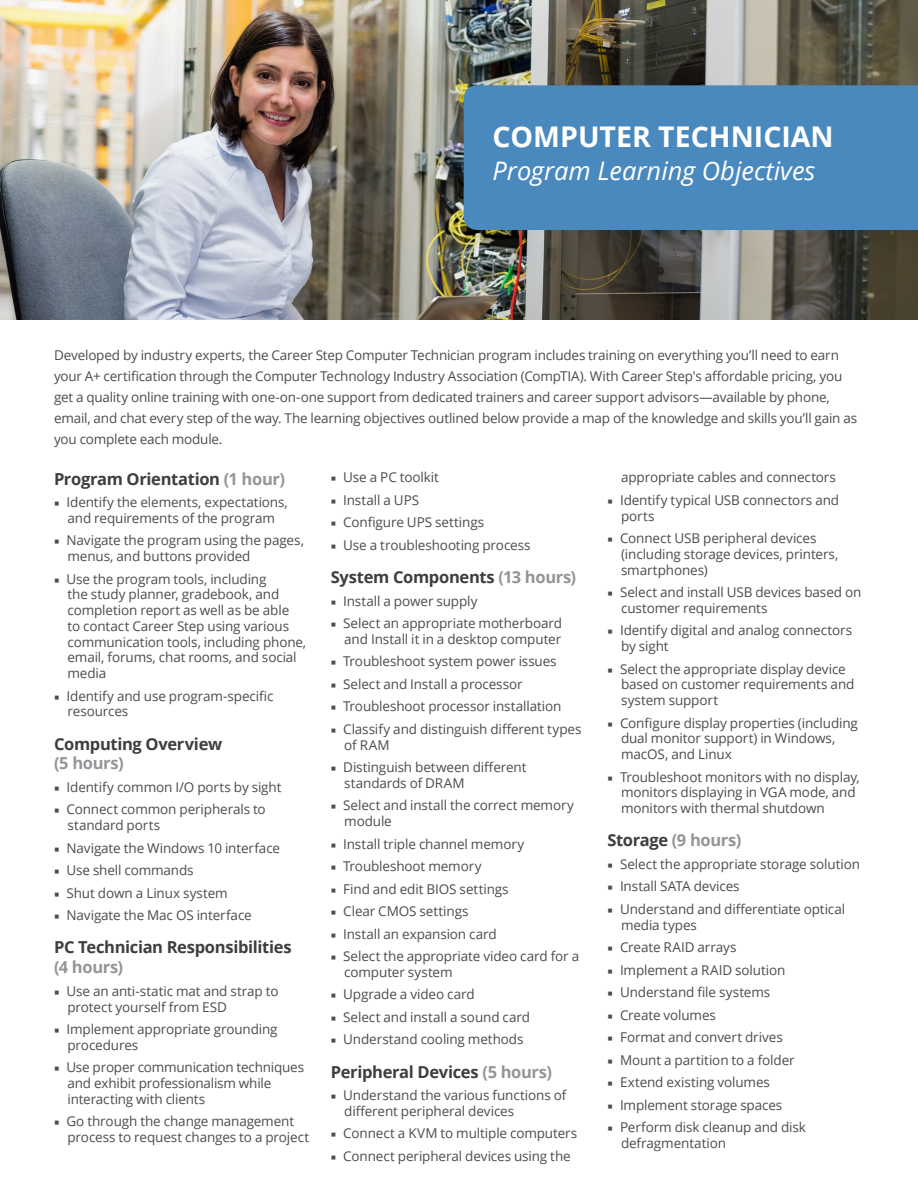
<style>
.page{position:relative;width:918px;height:1188px;background:#fff}
.page>*{position:absolute;margin:0;border:0;box-sizing:border-box;transform-origin:0 0}
.t1{font:700 28.5px "Open Sans";color:#fff}
.t2{font:italic 25.5px "Open Sans";color:#fff}
.Paragraph_Style_4{font:700 16.5px/19.8px "Open Sans";letter-spacing:-.02em;color:#3e3e3f}
.Paragraph_Style_3{font:700 16.5px "Open Sans";letter-spacing:-.02em;color:#3e3e3f}
.Paragraph_Style_3-2{font:700 16.5px "Open Sans";letter-spacing:-.02em;color:#939598}
.Headlines{font:13.5px/15.8px "Open Sans";letter-spacing:-.01em;color:#4b4c4d}
.s1{color:#939598}
.s2{font-family:"Minion Pro"}
.s3{color:#3e3e3f}
</style>
<div class="page">
<img style="left:0;top:0;width:918px;height:320px">
<div style="left:464px;top:85px;width:454px;height:145px;background:#4a89be"></div>
<p class="t1" style="left:492px;top:117px;width:343px">COMPUTER TECHNICIAN</p>
<p class="t2" style="left:492px;top:154px;width:325px">Program Learning Objectives</p>
<p class="Headlines" style="left:54px;top:345px;width:805px;line-height:21px">Developed by industry experts, the Career Step Computer Technician program includes training on everything you’ll need to earn your A+ certification through the Computer Technology Industry Association (CompTIA). With Career Step's affordable pricing, you get a quality online training with one-on-one support from dedicated trainers and career support advisors—available by phone, email, and chat every step of the way. The learning objectives outlined below provide a map of the knowledge and skills you’ll gain as you complete each module.</p>
<p class="Paragraph_Style_3" style="left:54px;top:467px;width:233px">Program Orientation <span class="s1">(1 hour)</span></p>
<p class="Headlines" style="left:54px;top:494px;width:235px;text-align:center"><span class="s2">■</span> Identify the elements, expectations, and requirements of the program</p>
<p class="Headlines" style="left:68px;top:532px;width:238px;text-indent:-14px"><span class="s2">■</span> Navigate the program using the pages, menus, and buttons provided</p>
<p class="Headlines" style="left:68px;top:570px;width:240px;text-indent:-14px"><span class="s2">■</span> Use the program tools, including<br>the study planner, gradebook, and completion report as well as be able<br>to contact Career Step using various communication tools, including phone, email, forums, chat rooms, and social media</p>
<p class="Headlines" style="left:68px;top:687px;width:208px;text-indent:-14px"><span class="s2">■</span> Identify and use program-specific resources</p>
<p class="Paragraph_Style_4" style="left:54px;top:733px;width:170px">Computing Overview <span class="s1">(5 hours)</span></p>
<p class="Headlines" style="left:54px;top:779px;width:229px"><span class="s2">■</span> Identify common I/O ports by sight</p>
<p class="Headlines" style="left:68px;top:801px;width:200px;text-indent:-14px"><span class="s2">■</span> Connect common peripherals to standard ports</p>
<p class="Headlines" style="left:54px;top:840px;width:228px"><span class="s2">■</span> Navigate the Windows 10 interface</p>
<p class="Headlines" style="left:54px;top:862px;width:141px"><span class="s2">■</span> Use shell commands</p>
<p class="Headlines" style="left:54px;top:885px;width:175px"><span class="s2">■</span> Shut down a Linux system</p>
<p class="Headlines" style="left:54px;top:907px;width:199px"><span class="s2">■</span> Navigate the Mac OS interface</p>
<p class="Paragraph_Style_4" style="left:54px;top:937px;width:239px">PC Technician Responsibilities <span class="s1">(4 hours)</span></p>
<p class="Headlines" style="left:68px;top:983px;width:213px;text-indent:-14px"><span class="s2">■</span> Use an anti-static mat and strap to protect yourself from ESD</p>
<p class="Headlines" style="left:68px;top:1021px;width:212px;text-indent:-14px"><span class="s2">■</span> Implement appropriate grounding procedures</p>
<p class="Headlines" style="left:68px;top:1059px;width:238px;text-indent:-14px"><span class="s2">■</span> Use proper communication techniques and exhibit professionalism while interacting with clients</p>
<p class="Headlines" style="left:68px;top:1113px;width:243px;text-indent:-14px"><span class="s2">■</span> Go through the change management process to request changes to a project</p>
<p class="Headlines" style="left:331px;top:469px;width:110px"><span class="s2">■</span> Use a PC toolkit</p>
<p class="Headlines" style="left:331px;top:492px;width:90px"><span class="s2">■</span> Install a UPS</p>
<p class="Headlines" style="left:331px;top:514px;width:155px"><span class="s2">■</span> Configure UPS settings</p>
<p class="Headlines" style="left:331px;top:537px;width:201px"><span class="s2">■</span> Use a troubleshooting process</p>
<p class="Paragraph_Style_3" style="left:331px;top:565px;width:247px">System Components <span class="s1">(13 hours)</span></p>
<p class="Headlines" style="left:331px;top:592px;width:148px"><span class="s2">■</span> Install a power supply</p>
<p class="Headlines" style="left:331px;top:615px;width:233px;text-align:right"><span class="s2">■</span> Select an appropriate motherboard and Install it in a desktop computer</p>
<p class="Headlines" style="left:331px;top:653px;width:227px"><span class="s2">■</span> Troubleshoot system power issues</p>
<p class="Headlines" style="left:331px;top:676px;width:193px"><span class="s2">■</span> Select and Install a processor</p>
<p class="Headlines" style="left:331px;top:698px;width:232px"><span class="s2">■</span> Troubleshoot processor installation</p>
<p class="Headlines" style="left:344px;top:721px;width:239px;text-indent:-14px"><span class="s2">■</span> Classify and distinguish different types of RAM</p>
<p class="Headlines" style="left:344px;top:759px;width:184px;text-indent:-14px"><span class="s2">■</span> Distinguish between different standards of DRAM</p>
<p class="Headlines" style="left:344px;top:797px;width:231px;text-indent:-14px"><span class="s2">■</span> Select and install the correct memory module</p>
<p class="Headlines" style="left:331px;top:835px;width:195px"><span class="s2">■</span> Install triple channel memory</p>
<p class="Headlines" style="left:331px;top:858px;width:152px"><span class="s2">■</span> Troubleshoot memory</p>
<p class="Headlines" style="left:331px;top:880px;width:179px"><span class="s2">■</span> Find and edit BIOS settings</p>
<p class="Headlines" style="left:331px;top:903px;width:139px"><span class="s2">■</span> Clear CMOS settings</p>
<p class="Headlines" style="left:331px;top:925px;width:167px"><span class="s2">■</span> Install an expansion card</p>
<p class="Headlines" style="left:344px;top:948px;width:236px;text-indent:-14px"><span class="s2">■</span> Select the appropriate video card for a computer system</p>
<p class="Headlines" style="left:331px;top:986px;width:146px"><span class="s2">■</span> Upgrade a video card</p>
<p class="Headlines" style="left:331px;top:1009px;width:201px"><span class="s2">■</span> Select and install a sound card</p>
<p class="Headlines" style="left:331px;top:1031px;width:194px"><span class="s2">■</span> Understand cooling methods</p>
<p class="Paragraph_Style_4" style="left:331px;top:1061px;width:223px">Peripheral Devices <span class="s1">(5 hours)</span></p>
<p class="Headlines" style="left:344px;top:1087px;width:224px;text-indent:-14px"><span class="s2">■</span> Understand the various functions of different peripheral devices</p>
<p class="Headlines" style="left:331px;top:1125px;width:248px"><span class="s2">■</span> Connect a KVM to multiple computers</p>
<p class="Headlines" style="left:331px;top:1148px;width:242px"><span class="s2">■</span> Connect peripheral devices using the</p>
<p class="Headlines" style="left:621px;top:469px;width:217px">appropriate cables and connectors</p>
<p class="Headlines" style="left:621px;top:492px;width:220px;text-indent:-14px"><span class="s2">■</span> Identify typical USB connectors and ports</p>
<p class="Headlines" style="left:621px;top:530px;width:219px;text-indent:-14px"><span class="s2">■</span> Connect USB peripheral devices (including storage devices, printers, smartphones)</p>
<p class="Headlines" style="left:621px;top:584px;width:242px;text-indent:-14px"><span class="s2">■</span> Select and install USB devices based on customer requirements</p>
<p class="Headlines" style="left:621px;top:622px;width:233px;text-indent:-14px"><span class="s2">■</span> Identify digital and analog connectors by sight</p>
<p class="Headlines" style="left:621px;top:660px;width:235px;text-indent:-14px"><span class="s2">■</span> Select the appropriate display device based on customer requirements and system support</p>
<p class="Headlines" style="left:621px;top:714px;width:238px;text-indent:-14px"><span class="s2">■</span> Configure display properties (including dual monitor support) in Windows, macOS, and Linux</p>
<p class="Headlines" style="left:621px;top:768px;width:240px;text-indent:-14px"><span class="s2">■</span> Troubleshoot monitors with no display, monitors displaying in VGA mode, and monitors with thermal shutdown</p>
<p class="Paragraph_Style_3-2" style="left:608px;top:829px;width:135px"><span class="s3">Storage</span> (9 hours)</p>
<p class="Headlines" style="left:608px;top:856px;width:254px"><span class="s2">■</span> Select the appropriate storage solution</p>
<p class="Headlines" style="left:608px;top:878px;width:134px"><span class="s2">■</span> Install SATA devices</p>
<p class="Headlines" style="left:621px;top:901px;width:226px;text-indent:-14px"><span class="s2">■</span> Understand and differentiate optical media types</p>
<p class="Headlines" style="left:608px;top:939px;width:131px"><span class="s2">■</span> Create RAID arrays</p>
<p class="Headlines" style="left:608px;top:961px;width:180px"><span class="s2">■</span> Implement a RAID solution</p>
<p class="Headlines" style="left:608px;top:984px;width:164px"><span class="s2">■</span> Understand file systems</p>
<p class="Headlines" style="left:608px;top:1006px;width:110px"><span class="s2">■</span> Create volumes</p>
<p class="Headlines" style="left:608px;top:1029px;width:177px"><span class="s2">■</span> Format and convert drives</p>
<p class="Headlines" style="left:608px;top:1051px;width:189px"><span class="s2">■</span> Mount a partition to a folder</p>
<p class="Headlines" style="left:608px;top:1074px;width:164px"><span class="s2">■</span> Extend existing volumes</p>
<p class="Headlines" style="left:608px;top:1096px;width:176px"><span class="s2">■</span> Implement storage spaces</p>
<p class="Headlines" style="left:621px;top:1119px;width:186px;text-indent:-14px"><span class="s2">■</span> Perform disk cleanup and disk defragmentation</p>
</div>
